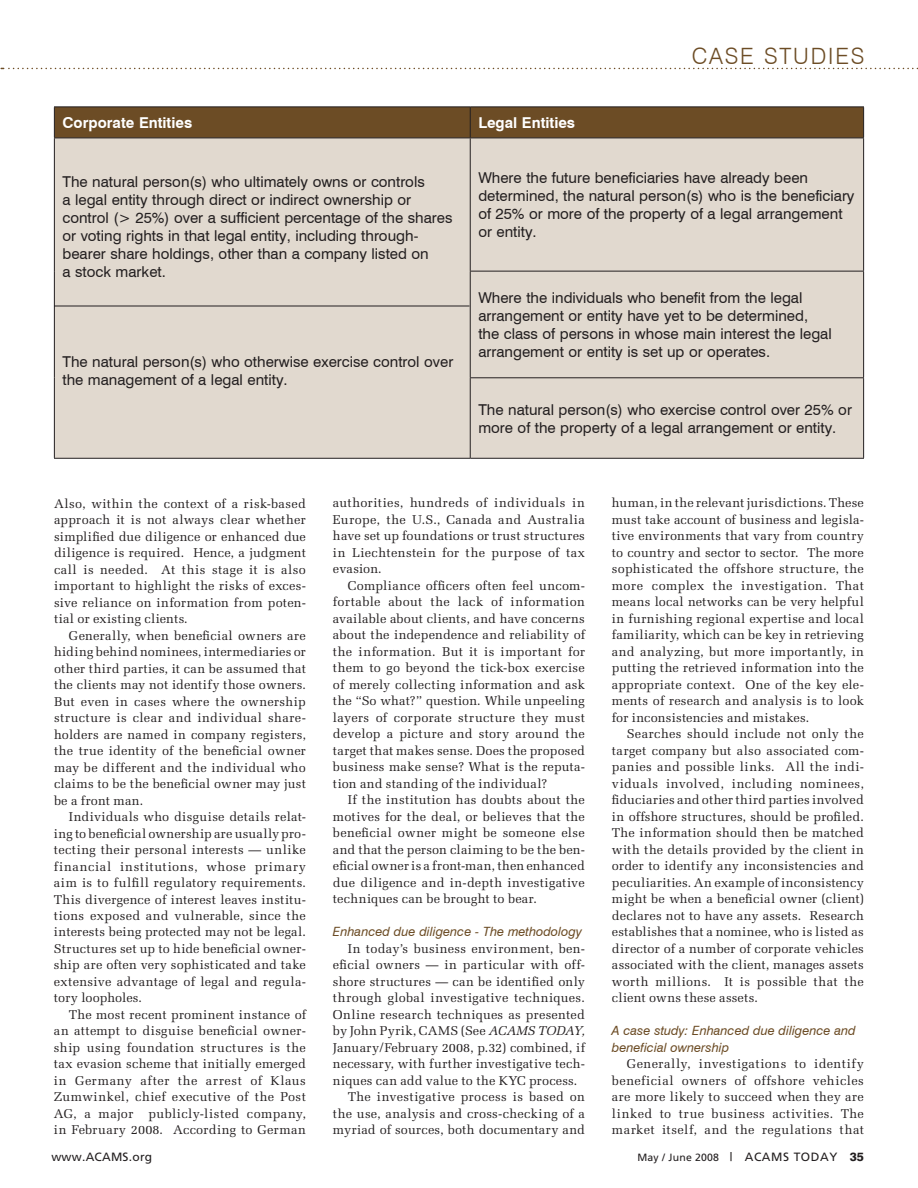
<style>
.page{position:relative;width:918px;height:1188px;background:#fff}
.page>*{position:absolute;margin:0;border:0;box-sizing:border-box;transform-origin:0 0}
.t1{font:300 22.5px "Swiss 721 BT";letter-spacing:.08em;color:#6c4c25}
.t2{font:15px/18px "Swiss 721 BT";color:#231f20}
.t3{font:700 15px "Swiss 721 BT";color:#fff}
.t4{font:12.75px/16.5px "Melior";letter-spacing:.02em;color:#231f20;text-align:justify}
.t5{font:italic 12.75px/16.5px "Swiss 721 BT";color:#6c4c25}
.t6{font:12px "Frutiger";letter-spacing:.02em;color:#231f20}
.t7{font:10.5px "Frutiger";letter-spacing:.02em;color:#231f20}
.s1{font-style:italic}
.s2{font-size:12px}
.s3{font-family:"Swiss 721 BT";font-weight:800;font-size:12px}
</style>
<div class="page">
<svg style="left:0;top:68px;width:918px;height:1px"></svg>
<div style="left:55px;top:107px;width:808px;height:31px;background:#6c4c25"></div>
<div style="left:55px;top:139px;width:808px;height:319px;background:#e1d9cf"></div>
<hr style="left:54px;top:106px;width:416px;height:1px;background:#231f20">
<hr style="left:54px;top:107px;width:1px;height:31px;background:#231f20">
<hr style="left:470px;top:106px;width:394px;height:1px;background:#231f20">
<hr style="left:470px;top:107px;width:1px;height:31px;background:#231f20">
<hr style="left:863px;top:107px;width:1px;height:31px;background:#231f20">
<hr style="left:54px;top:138px;width:416px;height:1px;background:#231f20">
<hr style="left:54px;top:138px;width:1px;height:133px;background:#231f20">
<hr style="left:470px;top:138px;width:394px;height:1px;background:#231f20">
<hr style="left:470px;top:138px;width:1px;height:133px;background:#231f20">
<hr style="left:863px;top:138px;width:1px;height:133px;background:#231f20">
<hr style="left:54px;top:271px;width:1px;height:107px;background:#231f20">
<hr style="left:470px;top:271px;width:394px;height:1px;background:#231f20">
<hr style="left:470px;top:271px;width:1px;height:106px;background:#231f20">
<hr style="left:863px;top:271px;width:1px;height:106px;background:#231f20">
<hr style="left:54px;top:378px;width:1px;height:80px;background:#231f20">
<hr style="left:470px;top:377px;width:394px;height:1px;background:#231f20">
<hr style="left:470px;top:378px;width:1px;height:80px;background:#231f20">
<hr style="left:863px;top:378px;width:1px;height:80px;background:#231f20">
<hr style="left:54px;top:458px;width:416px;height:1px;background:#231f20">
<hr style="left:470px;top:458px;width:394px;height:1px;background:#231f20">
<hr style="left:54px;top:306px;width:416px;height:1px;background:#231f20">
<p class="t3" style="left:62px;top:114px;width:131px">Corporate Entities</p>
<p class="t3" style="left:478px;top:114px;width:98px">Legal Entities</p>
<h1 class="t1" style="left:692px;top:42px;width:174px">CASE STUDIES</h1>
<p class="t2" style="left:62px;top:172px;width:392px">The natural person(s) who ultimately owns or controls<br>a legal entity through direct or indirect ownership or control (&gt; 25%) over a sufficient percentage of the shares or voting rights in that legal entity, including through&shy;bearer share holdings, other than a company listed on<br>a stock market.</p>
<p class="t2" style="left:62px;top:352px;width:392px">The natural person(s) who otherwise exercise control over the management of a legal entity.</p>
<p class="t2" style="left:478px;top:169px;width:378px">Where the future beneficiaries have already been determined, the natural person(s) who is the beneficiary of 25% or more of the property of a legal arrangement or entity.</p>
<p class="t2" style="left:478px;top:289px;width:355px">Where the individuals who benefit from the legal arrangement or entity have yet to be determined, the class of persons in whose main interest the legal arrangement or entity is set up or operates.</p>
<p class="t2" style="left:478px;top:400px;width:375px">The natural person(s) who exercise control over 25% or more of the property of a legal arrangement or entity.</p>
<p class="t4" style="left:54px;top:495px;width:254px">Also, within the context of a risk-based approach it is not always clear whether simplified due diligence or enhanced due diligence is required. Hence, a judgment call is needed. At this stage it is also important to highlight the risks of exces&shy;sive reliance on information from poten&shy;tial or existing clients.</p>
<p class="t4" style="left:54px;top:627px;width:254px;text-indent:15px">Generally, when beneficial owners are hiding behind nominees, intermediaries or other third parties, it can be assumed that the clients may not identify those owners.<br>But even in cases where the ownership structure is clear and individual share&shy;holders are named in company registers, the true identity of the beneficial owner may be different and the individual who claims to be the beneficial owner may just be a front man.</p>
<p class="t4" style="left:54px;top:808px;width:254px;text-indent:15px">Individuals who disguise details relat&shy;ing to beneficial ownership are usually pro&shy;tecting their personal interests — unlike financial institutions, whose primary aim is to fulfill regulatory requirements.<br>This divergence of interest leaves institu&shy;tions exposed and vulnerable, since the interests being protected may not be legal.<br>Structures set up to hide beneficial owner&shy;ship are often very sophisticated and take extensive advantage of legal and regula&shy;tory loopholes.</p>
<p class="t4" style="left:54px;top:1006px;width:254px;text-indent:15px">The most recent prominent instance of an attempt to disguise beneficial owner&shy;ship using foundation structures is the tax evasion scheme that initially emerged in Germany after the arrest of Klaus Zumwinkel, chief executive of the Post AG, a major publicly-listed company, in February 2008. According to German</p>
<p class="t4" style="left:333px;top:495px;width:254px">authorities, hundreds of individuals in Europe, the U.S., Canada and Australia have set up foundations or trust structures in Liechtenstein for the purpose of tax evasion.</p>
<p class="t4" style="left:333px;top:577px;width:254px;text-indent:15px">Compliance officers often feel uncom&shy;fortable about the lack of information available about clients, and have concerns about the independence and reliability of the information. But it is important for them to go beyond the tick-box exercise of merely collecting information and ask the “So what?” question. While unpeeling layers of corporate structure they must develop a picture and story around the target that makes sense. Does the proposed business make sense? What is the reputa&shy;tion and standing of the individual?</p>
<p class="t4" style="left:333px;top:792px;width:254px;text-indent:15px">If the institution has doubts about the motives for the deal, or believes that the beneficial owner might be someone else and that the person claiming to be the ben&shy;eficial owner is a front-man, then enhanced due diligence and in-depth investigative techniques can be brought to bear.</p>
<p class="t5" style="left:333px;top:924px;width:250px">Enhanced due diligence - The methodology</p>
<p class="t4" style="left:348px;top:940px;width:238px">In today’s business environment, ben-</p>
<p class="t4" style="left:333px;top:957px;width:254px">eficial owners — in particular with off-</p>
<p class="t4" style="left:333px;top:973px;width:253px">shore structures — can be identified only</p>
<p class="t4" style="left:333px;top:990px;width:253px">through global investigative techniques.</p>
<p class="t4" style="left:333px;top:1006px;width:253px">Online research techniques as presented</p>
<p class="t4" style="left:333px;top:1023px;width:254px">by John Pyrik, CAMS (See <span class="s1">ACAMS TODAY,</span></p>
<p class="t4" style="left:333px;top:1039px;width:253px">January/February 2008, p.32) combined, if</p>
<p class="t4" style="left:333px;top:1056px;width:254px">necessary, with further investigative tech-</p>
<p class="t4" style="left:333px;top:1072px;width:246px">niques can add value to the KYC process.</p>
<p class="t4" style="left:348px;top:1089px;width:238px">The investigative process is based on</p>
<p class="t4" style="left:333px;top:1105px;width:253px">the use, analysis and cross-checking of a</p>
<p class="t4" style="left:333px;top:1122px;width:253px">myriad of sources, both documentary and</p>
<p class="t4" style="left:612px;top:495px;width:254px">human, in the relevant jurisdictions. These must take account of business and legisla&shy;tive environments that vary from country to country and sector to sector. The more sophisticated the offshore structure, the more complex the investigation. That means local networks can be very helpful in furnishing regional expertise and local familiarity, which can be key in retrieving and analyzing, but more importantly, in putting the retrieved information into the appropriate context. One of the key ele&shy;ments of research and analysis is to look for inconsistencies and mistakes.</p>
<p class="t4" style="left:612px;top:726px;width:254px;text-indent:15px">Searches should include not only the target company but also associated com&shy;panies and possible links. All the indi&shy;viduals involved, including nominees, fiduciaries and other third parties involved in offshore structures, should be profiled.<br>The information should then be matched with the details provided by the client in order to identify any inconsistencies and peculiarities. An example of inconsistency might be when a beneficial owner (client) declares not to have any assets. Research establishes that a nominee, who is listed as director of a number of corporate vehicles associated with the client, manages assets worth millions. It is possible that the client owns these assets.</p>
<p class="t5" style="left:612px;top:1023px;width:245px">A case study: Enhanced due diligence and beneficial ownership</p>
<p class="t4" style="left:612px;top:1056px;width:253px;text-indent:15px">Generally, investigations to identify beneficial owners of offshore vehicles are more likely to succeed when they are linked to true business activities. The market itself, and the regulations that</p>
<p class="t6" style="left:51px;top:1150px;width:44px">www.ACA</p>
<p class="t6" style="left:111px;top:1150px;width:43px">MS.org</p>
<p class="t7" style="left:637px;top:1152px;width:228px">May / June 2008 <span class="s2">| acam s today</span> <span class="s3">35</span></p>
</div>
